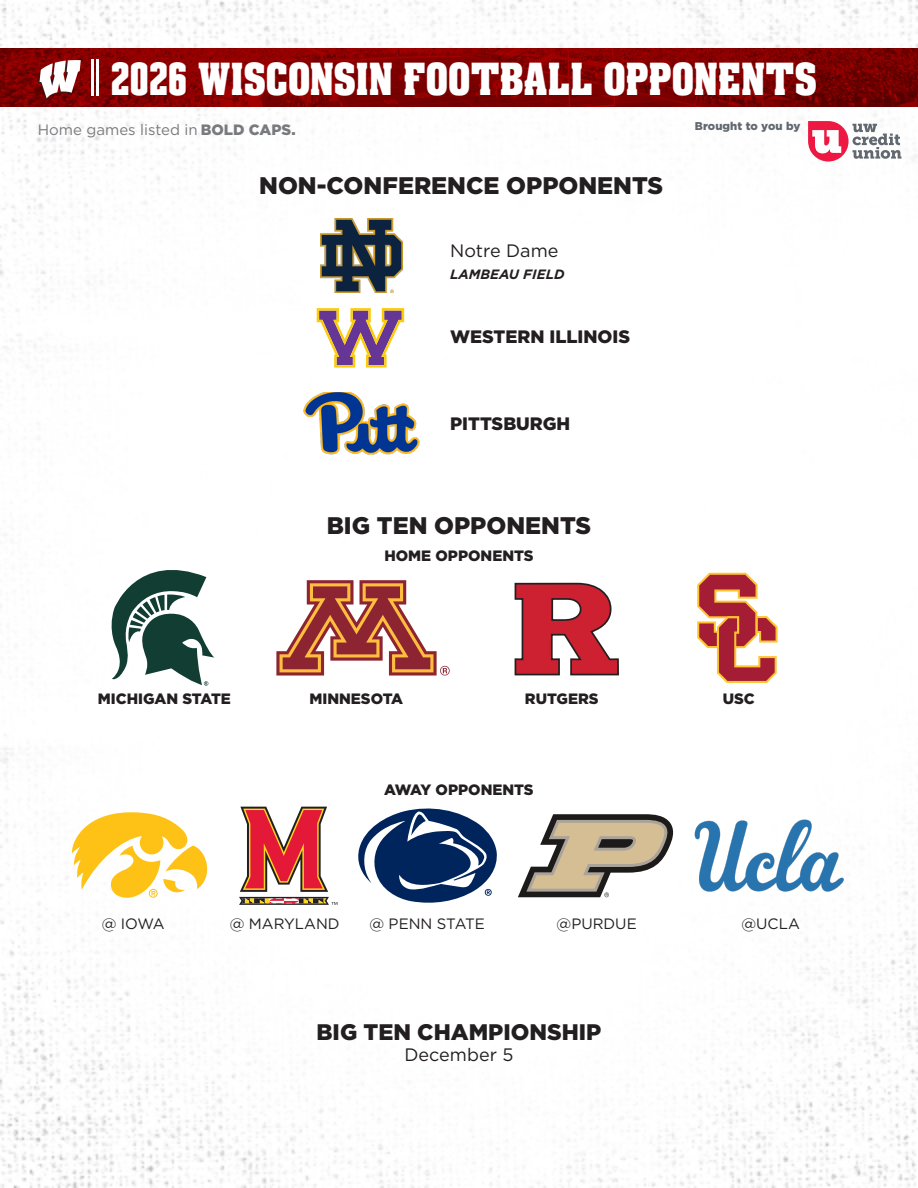
<style>
.page{position:relative;width:918px;height:1188px;background:#fff}
.page>*{position:absolute;margin:0;border:0;box-sizing:border-box;transform-origin:0 0}
.t1{font:48px "W Isconsin";letter-spacing:.025em;color:#fff}
.t2{font:900 24px "Gotham HTF";color:#231f20}
.t3{font:900 22.5px "Gotham HTF";color:#231f20}
.t4{font:900 18px "Gotham HTF";color:#231f20}
.t5{font:18px "Gotham HTF";color:#231f20}
.t6{font:900 15px "Gotham HTF";color:#231f20}
.t7{font:15px "Gotham HTF";color:#231f20}
.t8{font:15px "Gotham HTF";color:#787a7d}
.t9{font:italic 700 13.5px "Gotham HTF";color:#231f20}
.t10{font:900 11.25px "Gotham HTF";letter-spacing:.01em;color:#626870}
.s1{font-weight:900}
</style>
<div class="page">
<img style="left:0;top:0;width:918px;height:1188px">
<svg style="left:0;top:48px;width:917px;height:59px;background:#810000"></svg>
<svg style="left:38px;top:60px;width:43px;height:40px"></svg>
<hr style="left:91px;top:59px;width:3px;height:37px;background:#fff">
<hr style="left:96px;top:59px;width:2px;height:37px;background:#fff">
<svg style="left:808px;top:121px;width:94px;height:41px"></svg>
<hr style="left:917px;top:48px;width:1px;height:59px;background:#a00000">
<svg style="left:276px;top:580px;width:174px;height:96px"></svg>
<svg style="left:356px;top:806px;width:143px;height:99px"></svg>
<svg style="left:518px;top:814px;width:158px;height:83px"></svg>
<svg style="left:514px;top:582px;width:106px;height:94px"></svg>
<svg style="left:697px;top:573px;width:81px;height:110px"></svg>
<svg style="left:72px;top:811px;width:135px;height:90px"></svg>
<svg style="left:239px;top:807px;width:98px;height:98px"></svg>
<svg style="left:112px;top:570px;width:102px;height:116px"></svg>
<img style="left:695px;top:820px;width:148px;height:71px">
<img style="left:320px;top:218px;width:83px;height:74px">
<svg style="left:317px;top:308px;width:87px;height:60px"></svg>
<img style="left:304px;top:393px;width:115px;height:62px">
<p class="t1" style="left:112px;top:52px;width:707px">2026 WISCONSIN FOOTBALL OPPONENTS</p>
<p class="t8" style="left:38px;top:122px;width:259px">Home games listed in <span class="s1">BOLD CAPS.</span></p>
<p class="t10" style="left:695px;top:120px;width:107px">Brought to you by</p>
<p class="t2" style="left:259px;top:172px;width:406px">NON-CONFERENCE OPPONENTS</p>
<p class="t5" style="left:450px;top:241px;width:110px">Notre Dame</p>
<p class="t9" style="left:450px;top:266px;width:116px">LAMBEAU FIELD</p>
<p class="t4" style="left:450px;top:327px;width:182px">WESTERN ILLINOIS</p>
<p class="t4" style="left:450px;top:413px;width:122px">PITTSBURGH</p>
<p class="t2" style="left:327px;top:512px;width:266px">BIG TEN OPPONENTS</p>
<p class="t6" style="left:384px;top:547px;width:151px">HOME OPPONENTS</p>
<p class="t6" style="left:98px;top:690px;width:135px">MICHIGAN STATE</p>
<p class="t6" style="left:309px;top:690px;width:95px">MINNESOTA</p>
<p class="t6" style="left:525px;top:690px;width:75px">RUTGERS</p>
<p class="t6" style="left:723px;top:690px;width:34px">USC</p>
<p class="t6" style="left:384px;top:781px;width:151px">AWAY OPPONENTS</p>
<p class="t7" style="left:102px;top:915px;width:64px">@ IOWA</p>
<p class="t7" style="left:230px;top:915px;width:111px">@ MARYLAND</p>
<p class="t7" style="left:369px;top:915px;width:117px">@ PENN STATE</p>
<p class="t7" style="left:557px;top:915px;width:82px">@PURDUE</p>
<p class="t7" style="left:742px;top:915px;width:60px">@UCLA</p>
<p class="t3" style="left:317px;top:1019px;width:286px">BIG TEN CHAMPIONSHIP</p>
<p class="t5" style="left:405px;top:1045px;width:110px">December 5</p>
</div>
